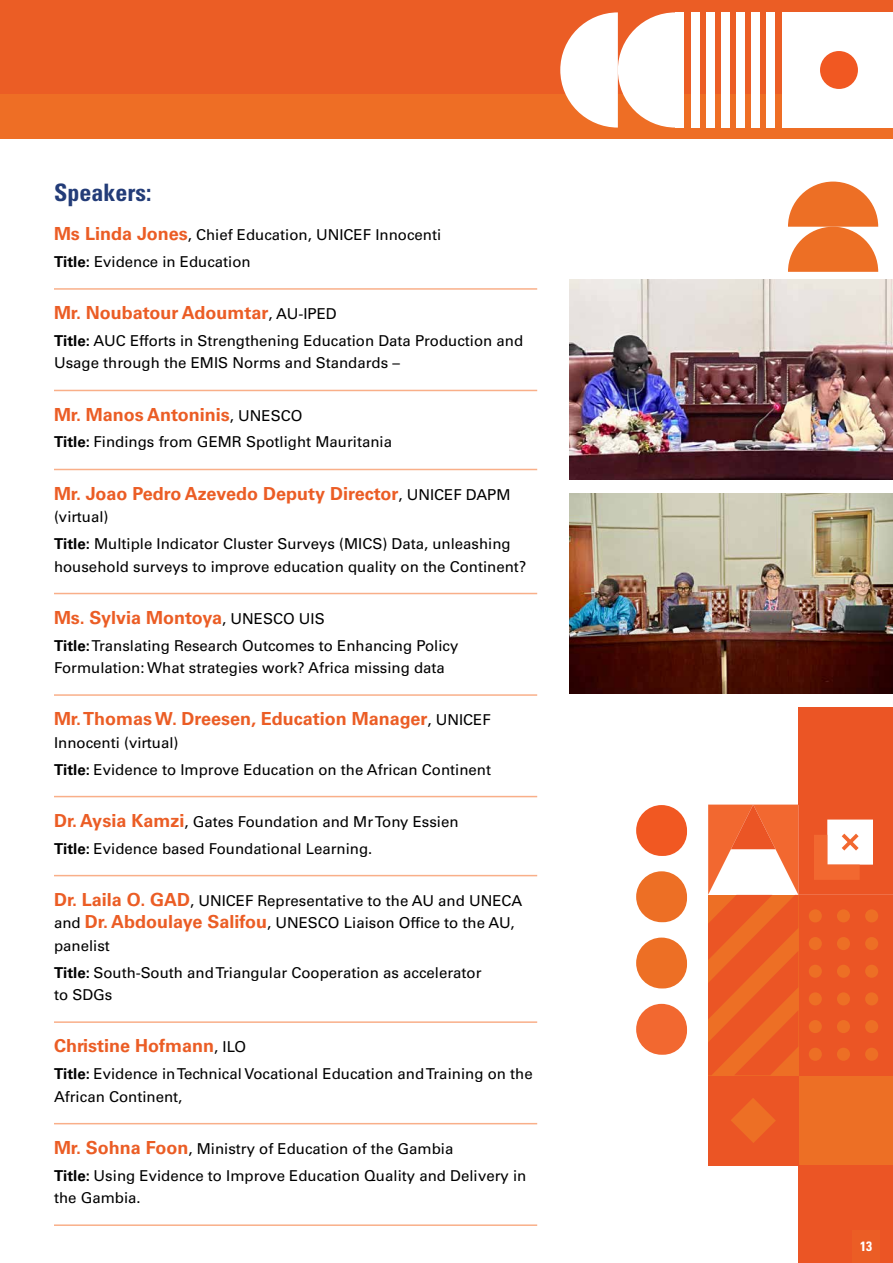
<style>
.page{position:relative;width:893px;height:1263px;background:#fff}
.page>*{position:absolute;margin:0;border:0;box-sizing:border-box;transform-origin:0 0}
.t1{font:700 condensed 24px "Univers";color:#233c78}
.t2{font:700 18px "Univers";color:#eb5d25}
.t3{font:15px/22.5px "Univers";color:#000}
.t4{font:700 condensed 13.5px "Univers";color:#fff}
.s1{font-weight:700;font-size:18px;color:#eb5d25}
.s2{font-weight:700}
.s3{font-weight:400;font-size:15px;color:#000}
</style>
<div class="page">
<img style="left:570px;top:494px;width:323px;height:199px">
<img style="left:570px;top:280px;width:323px;height:199px">
<div style="left:0;top:0;width:893px;height:95px;background:#eb5d25"></div>
<div style="left:0;top:94px;width:893px;height:45px;background:#ee6e25"></div>
<div style="left:791px;top:12px;width:102px;height:116px;background:#fff"></div>
<svg style="left:560px;top:12px;width:115px;height:116px"></svg>
<div style="left:820px;top:51px;width:38px;height:38px;background:#f15822;border-radius:19px"></div>
<div style="left:782px;top:12px;width:9px;height:116px;background:#fff"></div>
<div style="left:766px;top:12px;width:9px;height:116px;background:#fff"></div>
<div style="left:751px;top:12px;width:9px;height:116px;background:#fff"></div>
<div style="left:736px;top:12px;width:9px;height:116px;background:#fff"></div>
<div style="left:721px;top:12px;width:9px;height:116px;background:#fff"></div>
<div style="left:706px;top:12px;width:9px;height:116px;background:#fff"></div>
<div style="left:691px;top:12px;width:8px;height:116px;background:#fff"></div>
<div style="left:675px;top:12px;width:9px;height:116px;background:#fff"></div>
<hr style="left:54px;top:288px;width:483px;height:2px;background:#f9af89">
<hr style="left:54px;top:390px;width:483px;height:1px;background:#f9af89">
<hr style="left:54px;top:469px;width:483px;height:1px;background:#f9af89">
<hr style="left:54px;top:593px;width:483px;height:1px;background:#f9af89">
<hr style="left:54px;top:694px;width:483px;height:2px;background:#f9af89">
<hr style="left:54px;top:796px;width:483px;height:1px;background:#f9af89">
<hr style="left:54px;top:875px;width:483px;height:1px;background:#f9af89">
<hr style="left:54px;top:1021px;width:483px;height:2px;background:#f9af89">
<hr style="left:54px;top:1123px;width:483px;height:1px;background:#f9af89">
<hr style="left:54px;top:1224px;width:483px;height:2px;background:#f9af89">
<div style="left:636px;top:805px;width:51px;height:51px;background:#f15822;border-radius:25px"></div>
<div style="left:636px;top:937px;width:51px;height:51px;background:#ed6f25;border-radius:25px"></div>
<div style="left:636px;top:871px;width:51px;height:51px;background:#ed6f25;border-radius:25px"></div>
<div style="left:636px;top:1004px;width:51px;height:51px;background:#f26830;border-radius:25px"></div>
<div style="left:798px;top:1075px;width:95px;height:90px;background:#ed6f25"></div>
<div style="left:798px;top:707px;width:95px;height:97px;background:#eb5525"></div>
<div style="left:708px;top:1075px;width:90px;height:90px;background:#eb5525"></div>
<svg style="left:788px;top:182px;width:90px;height:90px"></svg>
<div style="left:798px;top:1165px;width:95px;height:98px;background:#eb5525"></div>
<svg style="left:731px;top:1098px;width:45px;height:45px"></svg>
<svg style="left:708px;top:804px;width:185px;height:271px"></svg>
<div style="left:852px;top:1231px;width:28px;height:32px;background:#eb5d25"></div>
<h1 class="t1" style="left:54px;top:177px;width:99px">Speakers:</h1>
<p class="t3" style="left:54px;top:222px;width:389px;line-height:26.7px"><span class="s1">Ms Linda Jones</span>, Chief Education, UNICEF Innocenti<br><span class="s2">Title:</span> Evidence in Education</p>
<p class="t2" style="left:54px;top:302px;width:284px">Mr. Noubatour Adoumtar<span class="s3">, AU-IPED</span></p>
<p class="t3" style="left:54px;top:329px;width:471px"><span class="s2">Title:</span> AUC Efforts in Strengthening Education Data Production and<br>Usage through the EMIS Norms and Standards –</p>
<p class="t2" style="left:54px;top:404px;width:250px">Mr. Manos Antoninis<span class="s3">, UNESCO</span></p>
<p class="t3" style="left:54px;top:431px;width:339px"><span class="s2">Title:</span> Findings from GEMR Spotlight Mauritania</p>
<p class="t2" style="left:54px;top:483px;width:458px">Mr. Joao Pedro Azevedo Deputy Director<span class="s3">, UNICEF DAPM</span></p>
<p class="t3" style="left:54px;top:504px;width:458px;line-height:26.7px">(virtual)<br><span class="s2">Title:</span> Multiple Indicator Cluster Surveys (MICS) Data, unleashing</p>
<p class="t3" style="left:54px;top:555px;width:474px">household surveys to improve education quality on the Continent?</p>
<p class="t2" style="left:54px;top:607px;width:272px">Ms. Sylvia Montoya<span class="s3">, UNESCO UIS</span></p>
<p class="t3" style="left:54px;top:634px;width:406px"><span class="s2">Title:</span> Translating Research Outcomes to Enhancing Policy<br>Formulation: What strategies work? Africa missing data</p>
<p class="t2" style="left:54px;top:708px;width:438px">Mr. Thomas W. Dreesen, Education Manager<span class="s3">, UNICEF</span></p>
<p class="t3" style="left:54px;top:729px;width:439px;line-height:26.7px">Innocenti (virtual)<br><span class="s2">Title:</span> Evidence to Improve Education on the African Continent</p>
<p class="t3" style="left:54px;top:808px;width:406px;line-height:26.7px"><span class="s1">Dr. Aysia Kamzi</span>, Gates Foundation and Mr Tony Essien<br><span class="s2">Title:</span> Evidence based Foundational Learning.</p>
<p class="t3" style="left:54px;top:889px;width:470px"><span class="s1">Dr. Laila O. GAD</span>, UNICEF Representative to the AU and UNECA and <span class="s1">Dr. Abdoulaye Salifou</span>, UNESCO Liaison Office to the AU, panelist</p>
<p class="t3" style="left:54px;top:961px;width:429px"><span class="s2">Title:</span> South-South and Triangular Cooperation as accelerator to SDGs</p>
<p class="t2" style="left:54px;top:1035px;width:194px">Christine Hofmann<span class="s3">, ILO</span></p>
<p class="t3" style="left:54px;top:1063px;width:480px"><span class="s2">Title:</span> Evidence in Technical Vocational Education and Training on the<br>African Continent,</p>
<p class="t3" style="left:54px;top:1135px;width:474px;line-height:26.7px"><span class="s1">Mr. Sohna Foon</span>, Ministry of Education of the Gambia<br><span class="s2">Title:</span> Using Evidence to Improve Education Quality and Delivery in</p>
<p class="t3" style="left:54px;top:1187px;width:88px">the Gambia.</p>
<p class="t4" style="left:860px;top:1238px;width:13px">13</p>
</div>
